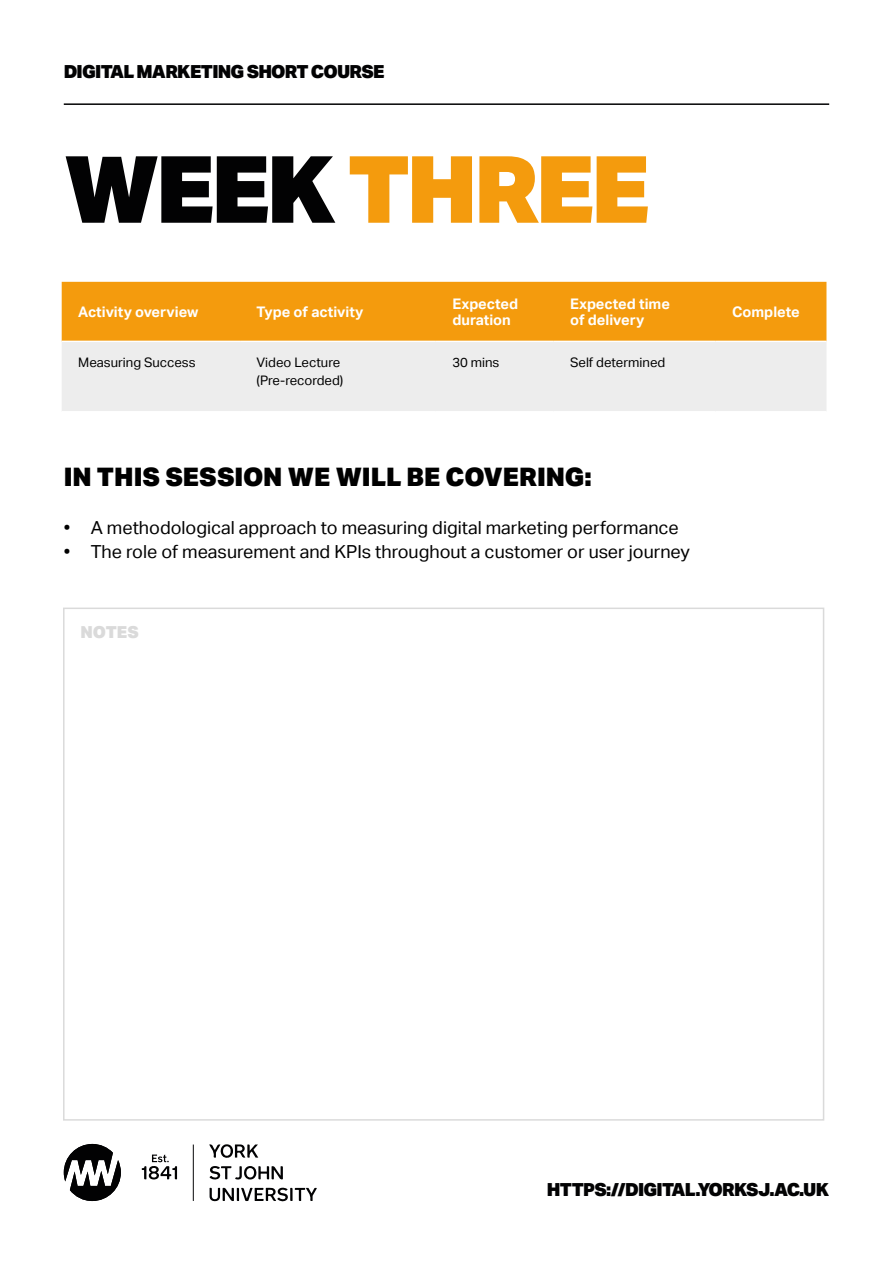
<style>
.page{position:relative;width:893px;height:1263px;background:#fff}
.page>*{position:absolute;margin:0;border:0;box-sizing:border-box;transform-origin:0 0}
.t1{font:900 93px "Aktiv Grotesk";letter-spacing:-.04em;color:#f49b0d}
.t2{font:900 25.5px "Aktiv Grotesk";color:#000}
.t3{font:18px "Aktiv Grotesk";color:#000}
.t4{font:900 18px "Aktiv Grotesk";letter-spacing:-.04em;color:#020203}
.t5{font:900 16.5px "Aktiv Grotesk";letter-spacing:-.005em;color:#dadada}
.t6{font:700 14.55px/16px "Aktiv Grotesk";color:#fff}
.t7{font:13.2px/17.5px "Aktiv Grotesk";color:#000}
.s1{color:#020203}
</style>
<div class="page">
<svg style="left:64px;top:1144px;width:57px;height:57px"></svg>
<svg style="left:193px;top:1144px;width:1px;height:57px"></svg>
<svg style="left:209px;top:1144px;width:49px;height:14px"></svg>
<svg style="left:209px;top:1166px;width:74px;height:14px"></svg>
<svg style="left:210px;top:1187px;width:107px;height:14px"></svg>
<svg style="left:142px;top:1154px;width:35px;height:26px"></svg>
<hr style="left:64px;top:103px;width:765px;height:2px;background:#020203">
<div style="left:62px;top:282px;width:764px;height:59px;background:#f49b0d"></div>
<div style="left:62px;top:342px;width:764px;height:69px;background:#ededed"></div>
<p class="t4" style="left:64px;top:60px;width:322px">DIGITAL MARKETING SHORT COURSE</p>
<h1 class="t1" style="left:64px;top:129px;width:588px"><span class="s1">WEEK</span> THREE</h1>
<p class="t6" style="left:78px;top:304px;width:122px">Activity overview</p>
<p class="t6" style="left:257px;top:304px;width:108px">Type of activity</p>
<p class="t6" style="left:452px;top:296px;width:67px">Expected duration</p>
<p class="t6" style="left:570px;top:296px;width:101px">Expected time of delivery</p>
<p class="t6" style="left:732px;top:304px;width:69px">Complete</p>
<p class="t7" style="left:78px;top:354px;width:119px">Measuring Success</p>
<p class="t7" style="left:257px;top:354px;width:88px">Video Lecture (Pre-recorded)</p>
<p class="t7" style="left:452px;top:354px;width:49px">30 mins</p>
<p class="t7" style="left:570px;top:354px;width:97px">Self determined</p>
<h2 class="t2" style="left:64px;top:460px;width:530px">IN THIS SESSION WE WILL BE COVERING:</h2>
<p class="t3" style="left:64px;top:517px;width:616px">• A methodological approach to measuring digital marketing performance</p>
<p class="t3" style="left:64px;top:541px;width:628px">• The role of measurement and KPIs throughout a customer or user journey</p>
<p class="t5" style="left:81px;top:621px;width:60px">NOTES</p>
<p class="t4" style="left:547px;top:1178px;width:284px">HTTPS://DIGITAL.YORKSJ.AC.UK</p>
</div>
